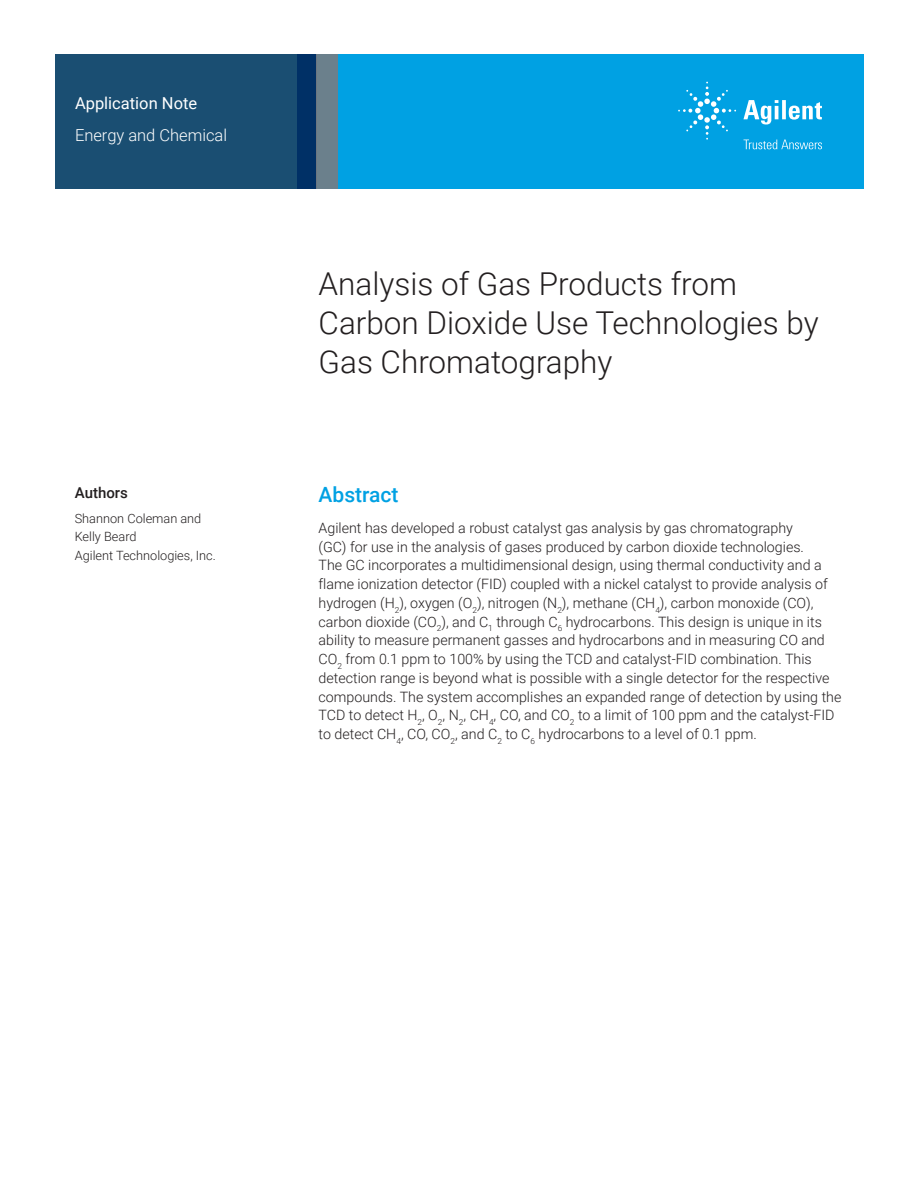
<style>
.page{position:relative;width:918px;height:1188px;background:#fff}
.page>*{position:absolute;margin:0;border:0;box-sizing:border-box;transform-origin:0 0}
.t1{font:300 31.5px/39px "Roboto";color:#231f20}
.Header_1{font:500 21px "Roboto";color:#00a1e3}
.Area_Identifier{font:300 16.5px "Roboto";color:#fff}
.Doctype{font:16.5px "Roboto";color:#fff}
.DATA_author_title{font:500 15px "Roboto";color:#231f20}
.Text{font:300 14.25px/18.8px "Roboto";color:#231f20}
.DATA_author_name___i{font:300 12.75px/18.8px "Roboto";color:#231f20}
</style>
<div class="page">
<div style="left:297px;top:54px;width:567px;height:135px;background:#00a1e3"></div>
<svg style="left:55px;top:54px;width:261px;height:135px;background:#184b71"></svg>
<div style="left:316px;top:54px;width:22px;height:135px;background:#6b808c"></div>
<svg style="left:743px;top:100px;width:79px;height:25px"></svg>
<svg style="left:678px;top:82px;width:58px;height:58px"></svg>
<svg style="left:744px;top:140px;width:78px;height:9px"></svg>
<p class="Doctype" style="left:75px;top:91px;width:124px">Application Note</p>
<p class="Area_Identifier" style="left:75px;top:124px;width:154px">Energy and Chemical</p>
<p class="DATA_author_title" style="left:75px;top:482px;width:55px">Authors</p>
<p class="DATA_author_name___i" style="left:75px;top:508px;width:143px">Shannon Coleman and<br>Kelly Beard<br>Agilent Technologies, Inc.</p>
<p class="t1" style="left:319px;top:263px;width:502px">Analysis of Gas Products from<br>Carbon Dioxide Use Technologies by<br>Gas Chromatography</p>
<p class="Header_1" style="left:319px;top:480px;width:82px">Abstract</p>
<p class="Text" style="left:319px;top:518px;width:524px">Agilent has developed a robust catalyst gas analysis by gas chromatography<br>(GC) for use in the analysis of gases produced by carbon dioxide technologies.<br>The GC incorporates a multidimensional design, using thermal conductivity and a flame ionization detector (FID) coupled with a nickel catalyst to provide analysis of hydrogen (H<sub>2</sub>), oxygen (O<sub>2</sub>), nitrogen (N<sub>2</sub>), methane (CH<sub>4</sub>), carbon monoxide (CO), carbon dioxide (CO<sub>2</sub>), and C<sub>1</sub> through C<sub>6</sub> hydrocarbons. This design is unique in its ability to measure permanent gasses and hydrocarbons and in measuring CO and CO<sub>2</sub> from 0.1 ppm to 100% by using the TCD and catalyst-FID combination. This detection range is beyond what is possible with a single detector for the respective compounds. The system accomplishes an expanded range of detection by using the TCD to detect H<sub>2</sub>, O<sub>2</sub>, N<sub>2</sub>, CH<sub>4</sub>, CO, and CO<sub>2</sub> to a limit of 100 ppm and the catalyst-FID to detect CH<sub>4</sub>, CO, CO<sub>2</sub>, and C<sub>2</sub> to C<sub>6</sub> hydrocarbons to a level of 0.1 ppm.</p>
</div>
